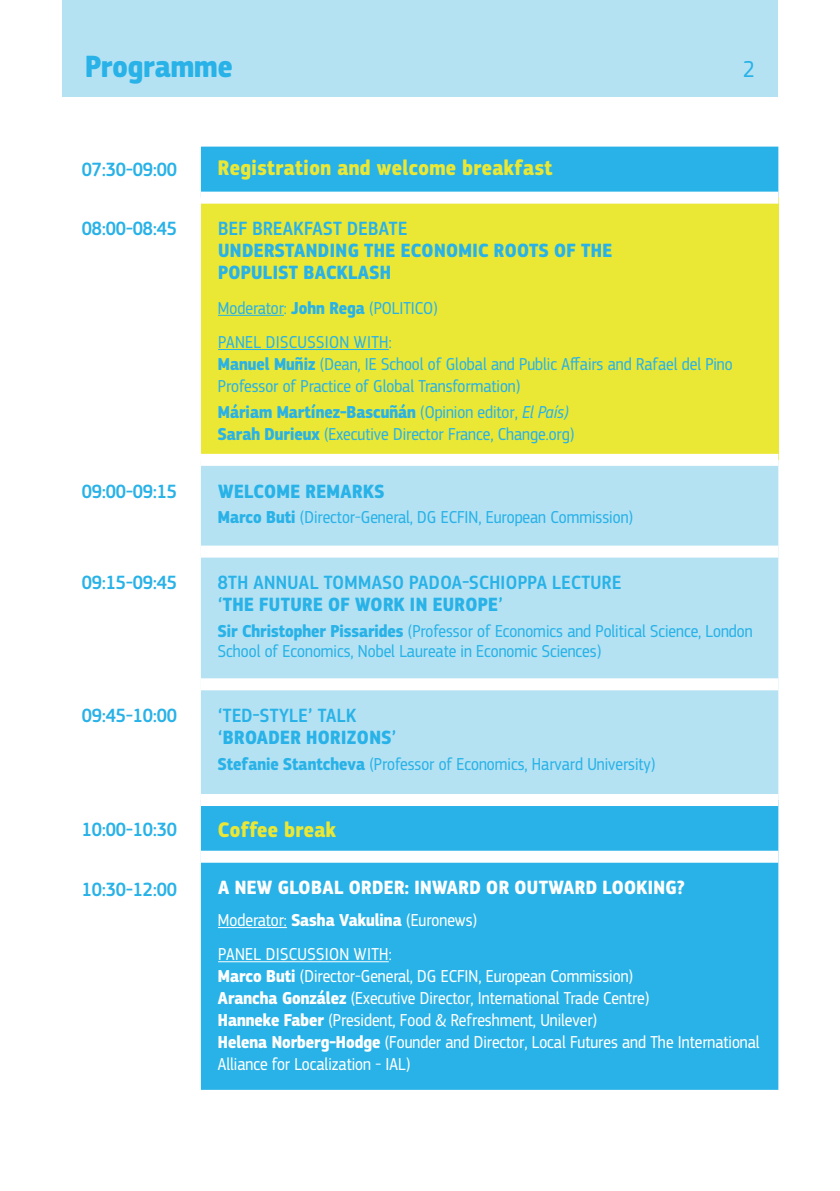
<style>
.page{position:relative;width:840px;height:1191px;background:#fff}
.page>*{position:absolute;margin:0;border:0;box-sizing:border-box;transform-origin:0 0}
.t1{font:700 32px "EC Square Sans Cond Pro";color:#29b2e7}
.t2{font:24px "EC Square Sans Cond Pro";color:#29b2e7}
.t3{font:700 22px "EC Square Sans Cond Pro";letter-spacing:.02em;color:#ebe835}
.t4{font:500 20px/22px "EC Square Sans Cond Pro";letter-spacing:.01em;color:#29b2e7}
.t5{font:700 20px/22px "EC Square Sans Cond Pro";letter-spacing:.02em;color:#29b2e7}
.t6{font:700 20px "EC Square Sans Cond Pro";letter-spacing:.02em;color:#fff}
.t7{font:18px/22px "EC Square Sans Cond Pro";color:#29b2e7}
.t8{font:18px/22px "EC Square Sans Cond Pro";color:#fff}
.s1{font-weight:500}
.s2{font-weight:700}
.s3{font-style:italic}
</style>
<div class="page">
<div style="left:62px;top:0;width:715px;height:96px;background:#b4e2f3"></div>
<div style="left:201px;top:147px;width:576px;height:942px;background:#29b2e7"></div>
<div style="left:201px;top:198px;width:576px;height:262px;background:#ebe835"></div>
<div style="left:201px;top:466px;width:576px;height:328px;background:#b4e2f3"></div>
<div style="left:201px;top:454px;width:576px;height:12px;background:#fff"></div>
<div style="left:201px;top:192px;width:576px;height:12px;background:#fff"></div>
<div style="left:201px;top:545px;width:576px;height:12px;background:#fff"></div>
<div style="left:201px;top:678px;width:576px;height:12px;background:#fff"></div>
<div style="left:201px;top:794px;width:576px;height:12px;background:#fff"></div>
<div style="left:201px;top:850px;width:576px;height:12px;background:#fff"></div>
<hr style="left:218px;top:315px;width:66px;height:1px;background:#29b2e7">
<hr style="left:218px;top:349px;width:170px;height:1px;background:#29b2e7">
<hr style="left:218px;top:927px;width:69px;height:1px;background:#fff">
<hr style="left:218px;top:961px;width:170px;height:1px;background:#fff">
<p class="t1" style="left:85px;top:46px;width:149px">Programme</p>
<p class="t2" style="left:742px;top:55px;width:13px">2</p>
<p class="t4" style="left:82px;top:158px;width:97px">07:30-09:00</p>
<p class="t3" style="left:218px;top:154px;width:336px">Registration and welcome breakfast</p>
<p class="t4" style="left:82px;top:218px;width:97px">08:00-08:45</p>
<p class="t5" style="left:218px;top:218px;width:395px"><span class="s1">BEF BREAKFAST DEBATE<br></span>UNDERSTANDING THE ECONOMIC ROOTS OF THE<br>POPULIST BACKLASH</p>
<p class="t7" style="left:218px;top:297px;width:221px">Moderator: <span class="s2">John Rega</span> (POLITICO)</p>
<p class="t7" style="left:218px;top:331px;width:516px">PANEL DISCUSSION WITH:<br><span class="s2">Manuel Muñiz</span> (Dean, IE School of Global and Public Affairs and Rafael del Pino<br>Professor of Practice of Global Transformation)</p>
<p class="t7" style="left:218px;top:401px;width:357px"><span class="s2">Máriam Martínez-Bascuñán</span> (Opinion editor, <span class="s3">El País)<br></span><span class="s2">Sarah Durieux</span> (Executive Director France, Change.org)</p>
<p class="t4" style="left:82px;top:480px;width:97px">09:00-09:15</p>
<p class="t5" style="left:218px;top:480px;width:167px">WELCOME REMARKS</p>
<p class="t7" style="left:218px;top:506px;width:416px"><span class="s2">Marco Buti</span> (Director-General, DG ECFIN, European Commission)</p>
<p class="t4" style="left:82px;top:572px;width:97px">09:15-09:45</p>
<p class="t4" style="left:218px;top:572px;width:404px">8TH ANNUAL TOMMASO PADOA-SCHIOPPA LECTURE ‘<span class="s2">THE FUTURE OF WORK IN EUROPE</span>’</p>
<p class="t7" style="left:218px;top:621px;width:536px;line-height:20px"><span class="s2">Sir Christopher Pissarides</span> (Professor of Economics and Political Science, London<br>School of Economics, Nobel Laureate in Economic Sciences)</p>
<p class="t4" style="left:82px;top:705px;width:97px">09:45-10:00</p>
<p class="t4" style="left:218px;top:705px;width:179px">‘TED-STYLE’ TALK ‘<span class="s2">BROADER HORIZONS</span>’</p>
<p class="t7" style="left:218px;top:753px;width:439px"><span class="s2">Stefanie Stantcheva</span> (Professor of Economics, Harvard University)</p>
<p class="t4" style="left:82px;top:818px;width:97px">10:00-10:30</p>
<p class="t3" style="left:218px;top:816px;width:119px">Coffee break</p>
<p class="t4" style="left:82px;top:878px;width:97px">10:30-12:00</p>
<p class="t6" style="left:218px;top:875px;width:468px">A NEW GLOBAL ORDER: INWARD OR OUTWARD LOOKING?</p>
<p class="t8" style="left:218px;top:909px;width:260px">Moderator: <span class="s2">Sasha Vakulina</span> (Euronews)</p>
<p class="t8" style="left:218px;top:943px;width:543px">PANEL DISCUSSION WITH:<br><span class="s2">Marco Buti</span> (Director-General, DG ECFIN, European Commission)<br><span class="s2">Arancha González</span> (Executive Director, International Trade Centre)<br><span class="s2">Hanneke Faber</span> (President, Food &amp; Refreshment, Unilever)<br><span class="s2">Helena Norberg-Hodge</span> (Founder and Director, Local Futures and The International Alliance for Localization - IAL)</p>
</div>
